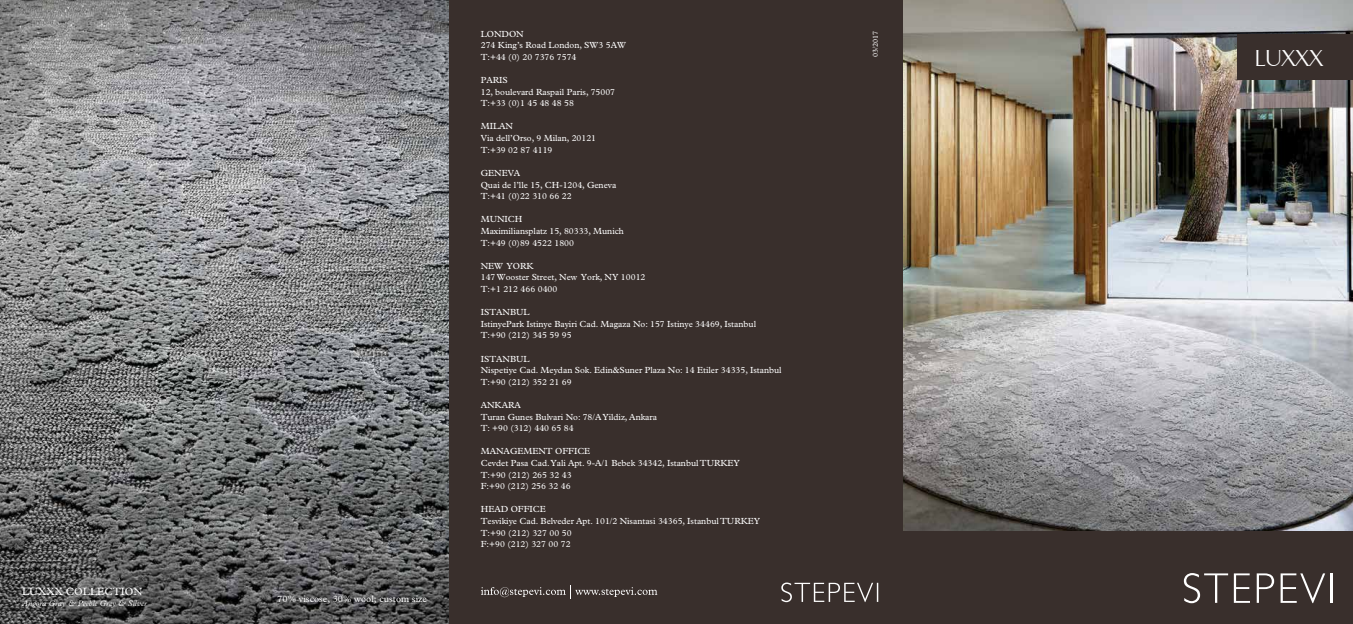
<style>
.page{position:relative;width:1353px;height:624px;background:#fff}
.page>*{position:absolute;margin:0;border:0;box-sizing:border-box;transform-origin:0 0}
.t1{font:30px "Aperto";color:#fff}
.t2{font:10.6px "Plantin Std TR";color:#fff}
.t3{font:9.4px "Plantin Std TR";color:#fff}
.t4{font:8.9px/11.6px "Plantin Std TR";color:#fff}
.t5{font:8px "Plantinitalic OMT";color:#fff}
.t6{font:7.4px "Plantin Std TR";color:#fff}
</style>
<div class="page">
<img style="left:903px;top:0;width:449px;height:531px">
<div style="left:900px;top:531px;width:452px;height:93px;background:#392f2c"></div>
<svg style="left:1183px;top:573px;width:44px;height:30px"></svg>
<svg style="left:1233px;top:573px;width:16px;height:29px"></svg>
<svg style="left:1256px;top:573px;width:17px;height:30px"></svg>
<svg style="left:1280px;top:573px;width:44px;height:30px"></svg>
<hr style="left:1330px;top:573px;width:2px;height:29px;background:#fff">
<div style="left:1237px;top:34px;width:115px;height:45px;background:#392f2c"></div>
<img style="left:0;top:0;width:449px;height:624px">
<div style="left:449px;top:0;width:454px;height:624px;background:#392f2c"></div>
<svg style="left:781px;top:582px;width:97px;height:20px"></svg>
<svg style="left:481px;top:585px;width:176px;height:13px"></svg>
<p class="t2" style="left:22px;top:585px;width:122px">LUXXX COLLECTION</p>
<p class="t5" style="left:22px;top:599px;width:126px">Angora Gray &amp; Peeble Grey &amp; Silver</p>
<p class="t3" style="left:277px;top:594px;width:151px">70% viscose, 30% wool; custom size</p>
<p class="t4" style="left:480px;top:28px;width:147px">LONDON<br>274 King’s Road London, SW3 5AW<br>T:+44 (0) 20 7376 7574</p>
<p class="t4" style="left:480px;top:74px;width:136px">PARIS<br>12, boulevard Raspail Paris, 75007<br>T:+33 (0)1 45 48 48 58</p>
<p class="t4" style="left:480px;top:121px;width:117px">MILAN<br>Via dell’Orso, 9 Milan, 20121<br>T:+39 02 87 4119</p>
<p class="t4" style="left:480px;top:167px;width:137px">GENEVA<br>Quai de l’lle 15, CH-1204, Geneva<br>T:+41 (0)22 310 66 22</p>
<p class="t4" style="left:480px;top:213px;width:145px">MUNICH<br>Maximiliansplatz 15, 80333, Munich<br>T:+49 (0)89 4522 1800</p>
<p class="t4" style="left:480px;top:260px;width:166px">NEW YORK<br>147 Wooster Street, New York, NY 10012<br>T:+1 212 466 0400</p>
<p class="t4" style="left:480px;top:306px;width:277px">ISTANBUL<br>IstinyePark Istinye Bayiri Cad. Magaza No: 157 Istinye 34469, Istanbul<br>T:+90 (212) 345 59 95</p>
<p class="t4" style="left:480px;top:353px;width:302px">ISTANBUL<br>Nispetiye Cad. Meydan Sok. Edin&amp;Suner Plaza No: 14 Etiler 34335, Istanbul<br>T:+90 (212) 352 21 69</p>
<p class="t4" style="left:480px;top:399px;width:178px">ANKARA<br>Turan Gunes Bulvari No: 78/A Yildiz, Ankara<br>T: +90 (312) 440 65 84</p>
<p class="t4" style="left:480px;top:445px;width:261px">MANAGEMENT OFFICE<br>Cevdet Pasa Cad. Yali Apt. 9-A/1 Bebek 34342, Istanbul TURKEY<br>T:+90 (212) 265 32 43<br>F:+90 (212) 256 32 46</p>
<p class="t4" style="left:480px;top:503px;width:281px">HEAD OFFICE<br>Tesvikiye Cad. Belveder Apt. 101/2 Nisantasi 34365, Istanbul TURKEY<br>T:+90 (212) 327 00 50<br>F:+90 (212) 327 00 72</p>
<p class="t6" style="left:870px;top:57px;width:28px;rotate:-90deg">03/2017</p>
<h1 class="t1" style="left:1254px;top:44px;width:69px">LUXXX</h1>
</div>
